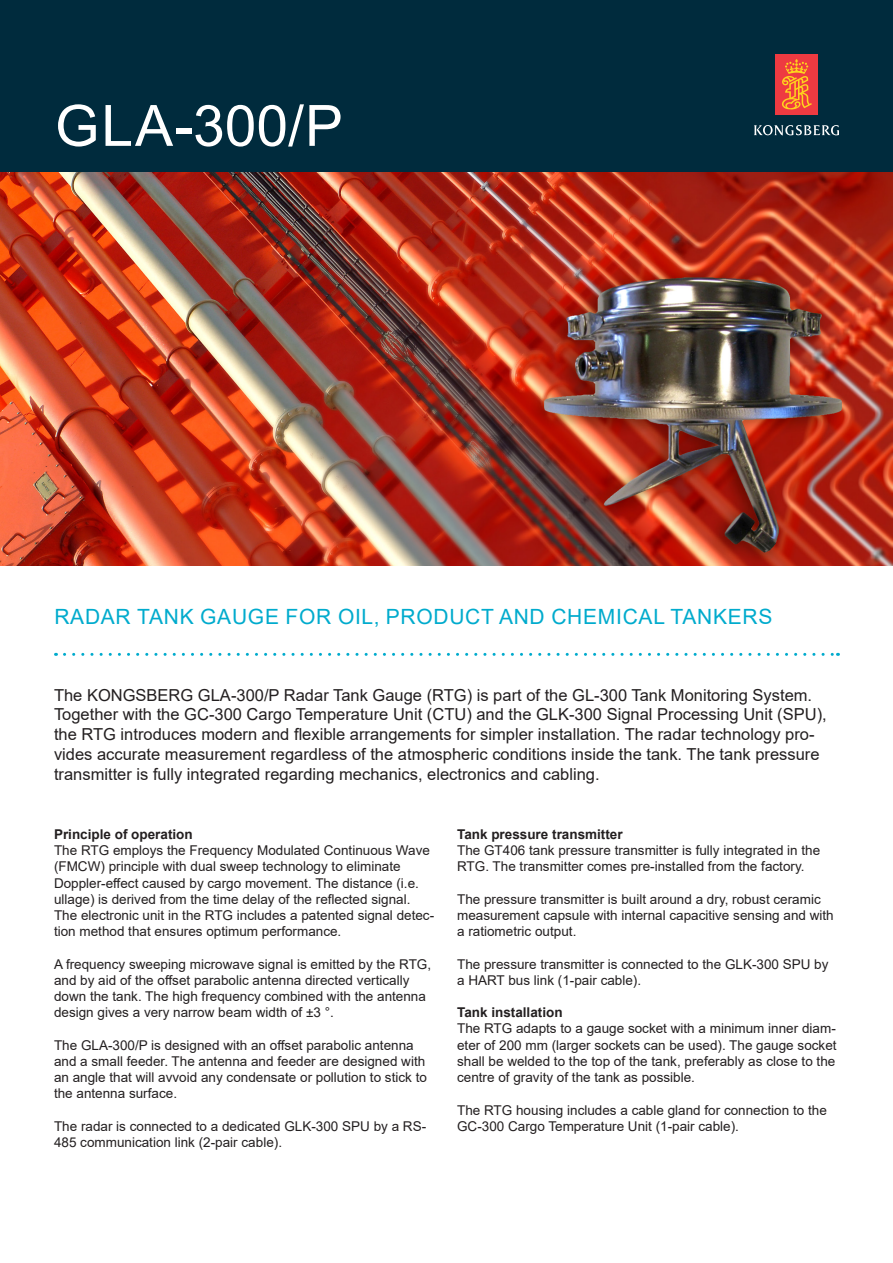
<style>
.page{position:relative;width:893px;height:1263px;background:#fff}
.page>*{position:absolute;margin:0;border:0;box-sizing:border-box;transform-origin:0 0}
.Head_1{font:57px "Arial";letter-spacing:.02em;color:#fff}
.Head_2{font:21px "Arial";letter-spacing:.035em;color:#00abcd}
.Ingress{font:16.5px/19.8px "Arial";color:#231f20}
.Body_text{font:13.5px/16.2px "Arial";color:#231f20}
.Body_text-2{font:700 13.5px "Arial";color:#231f20}
</style>
<div class="page">
<div style="left:0;top:0;width:893px;height:173px;background:#002b3d"></div>
<div style="left:775px;top:54px;width:43px;height:61px;background:#ee3a41"></div>
<svg style="left:782px;top:59px;width:30px;height:51px"></svg>
<svg style="left:754px;top:125px;width:85px;height:10px"></svg>
<img style="left:0;top:173px;width:893px;height:392px">
<svg style="left:64px;top:653px;width:774px;height:3px"></svg>
<p class="Head_1" style="left:55px;top:87px;width:290px">GLA-300/P</p>
<p class="Head_2" style="left:54px;top:602px;width:720px">RADAR TANK GAUGE FOR OIL, PRODUCT AND CHEMICAL TANKERS</p>
<p class="Ingress" style="left:54px;top:685px;width:774px">The KONGSBERG GLA-300/P Radar Tank Gauge (RTG) is part of the GL-300 Tank Monitoring System.<br>Together with the GC-300 Cargo Temperature Unit (CTU) and the GLK-300 Signal Processing Unit (SPU), the RTG introduces modern and flexible arrangements for simpler installation. The radar technology pro&shy;vides accurate measurement regardless of the atmospheric conditions inside the tank. The tank pressure transmitter is fully integrated regarding mechanics, electronics and cabling.</p>
<p class="Body_text-2" style="left:54px;top:825px;width:140px">Principle of operation</p>
<p class="Body_text" style="left:54px;top:842px;width:382px">The RTG employs the Frequency Modulated Continuous Wave (FMCW) principle with dual sweep technology to eliminate Doppler-effect caused by cargo movement. The distance (i.e. ullage) is derived from the time delay of the reflected signal.<br>The electronic unit in the RTG includes a patented signal detec&shy;tion method that ensures optimum performance.</p>
<p class="Body_text" style="left:54px;top:956px;width:379px">A frequency sweeping microwave signal is emitted by the RTG, and by aid of the offset parabolic antenna directed vertically down the tank. The high frequency combined with the antenna design gives a very narrow beam width of ±3 °.</p>
<p class="Body_text" style="left:54px;top:1037px;width:374px">The GLA-300/P is designed with an offset parabolic antenna and a small feeder. The antenna and feeder are designed with an angle that will avvoid any condensate or pollution to stick to the antenna surface.</p>
<p class="Body_text" style="left:54px;top:1118px;width:374px">The radar is connected to a dedicated GLK-300 SPU by a RS-<br>485 communication link (2-pair cable).</p>
<p class="Body_text-2" style="left:457px;top:825px;width:167px">Tank pressure transmitter</p>
<p class="Body_text" style="left:457px;top:842px;width:365px">The GT406 tank pressure transmitter is fully integrated in the<br>RTG. The transmitter comes pre-installed from the factory.</p>
<p class="Body_text" style="left:457px;top:891px;width:378px">The pressure transmitter is built around a dry, robust ceramic measurement capsule with internal capacitive sensing and with a ratiometric output.</p>
<p class="Body_text" style="left:457px;top:956px;width:373px">The pressure transmitter is connected to the GLK-300 SPU by a HART bus link (1-pair cable).</p>
<p class="Body_text-2" style="left:457px;top:1003px;width:107px">Tank installation</p>
<p class="Body_text" style="left:457px;top:1020px;width:381px;text-align:justify">The RTG adapts to a gauge socket with a minimum inner diam&shy;eter of 200 mm (larger sockets can be used). The gauge socket shall be welded to the top of the tank, preferably as close to the centre of gravity of the tank as possible.</p>
<p class="Body_text" style="left:457px;top:1101px;width:371px">The RTG housing includes a cable gland for connection to the<br>GC-300 Cargo Temperature Unit (1-pair cable).</p>
</div>
